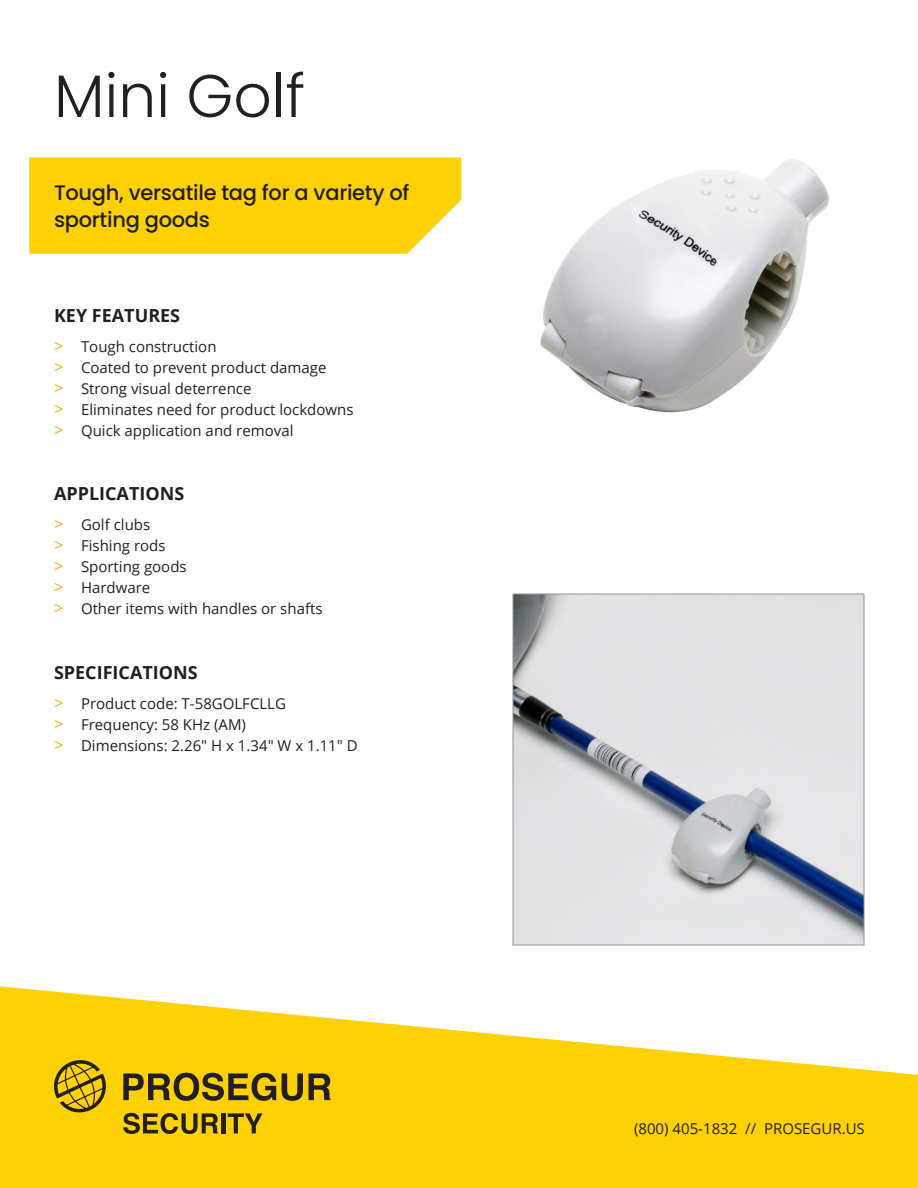
<style>
.page{position:relative;width:918px;height:1188px;background:#fff}
.page>*{position:absolute;margin:0;border:0;box-sizing:border-box;transform-origin:0 0}
.t1{font:300 60px "Poppins";color:#231f20}
.t2{font:500 21px/27px "Poppins";letter-spacing:-.015em;color:#231f20}
.t3{font:700 18px "Open Sans";color:#231f20}
.t4{font:15px "Open Sans";color:#231f20}
.s1{font-size:16.5px;color:#f0af13}
</style>
<div class="page">
<div style="left:29px;top:157px;width:432px;height:97px;background:#fed105"></div>
<svg style="left:0;top:986px;width:918px;height:202px;fill:#fed105"></svg>
<svg style="left:54px;top:1060px;width:277px;height:74px;background:#c8a50b"></svg>
<img style="left:515px;top:596px;width:347px;height:347px">
<div style="left:513px;top:594px;width:351px;height:351px;border:1px solid #939598"></div>
<img style="left:540px;top:159px;width:290px;height:254px">
<p class="t1" style="left:54px;top:61px;width:253px">Mini Golf</p>
<p class="t2" style="left:54px;top:179px;width:357px">Tough, versatile tag for a variety of sporting goods</p>
<p class="t3" style="left:54px;top:302px;width:128px">KEY FEATURES</p>
<p class="t4" style="left:54px;top:336px;width:164px"><span class="s1">&gt;</span> Tough construction</p>
<p class="t4" style="left:54px;top:357px;width:274px"><span class="s1">&gt;</span> Coated to prevent product damage</p>
<p class="t4" style="left:54px;top:378px;width:199px"><span class="s1">&gt;</span> Strong visual deterrence</p>
<p class="t4" style="left:54px;top:399px;width:301px"><span class="s1">&gt;</span> Eliminates need for product lockdowns</p>
<p class="t4" style="left:54px;top:420px;width:241px"><span class="s1">&gt;</span> Quick application and removal</p>
<p class="t3" style="left:54px;top:481px;width:132px">APPLICATIONS</p>
<p class="t4" style="left:54px;top:514px;width:98px"><span class="s1">&gt;</span> Golf clubs</p>
<p class="t4" style="left:54px;top:535px;width:113px"><span class="s1">&gt;</span> Fishing rods</p>
<p class="t4" style="left:54px;top:556px;width:134px"><span class="s1">&gt;</span> Sporting goods</p>
<p class="t4" style="left:54px;top:577px;width:98px"><span class="s1">&gt;</span> Hardware</p>
<p class="t4" style="left:54px;top:598px;width:270px"><span class="s1">&gt;</span> Other items with handles or shafts</p>
<p class="t3" style="left:54px;top:659px;width:145px">SPECIFICATIONS</p>
<p class="t4" style="left:54px;top:693px;width:234px"><span class="s1">&gt;</span> Product code: T-58GOLFCLLG</p>
<p class="t4" style="left:54px;top:714px;width:194px"><span class="s1">&gt;</span> Frequency: 58 KHz (AM)</p>
<p class="t4" style="left:54px;top:735px;width:305px"><span class="s1">&gt;</span> Dimensions: 2.26" H x 1.34" W x 1.11" D</p>
<p class="t4" style="left:634px;top:1119px;width:232px">(800) 405-1832 // PROSEGUR.US</p>
</div>
